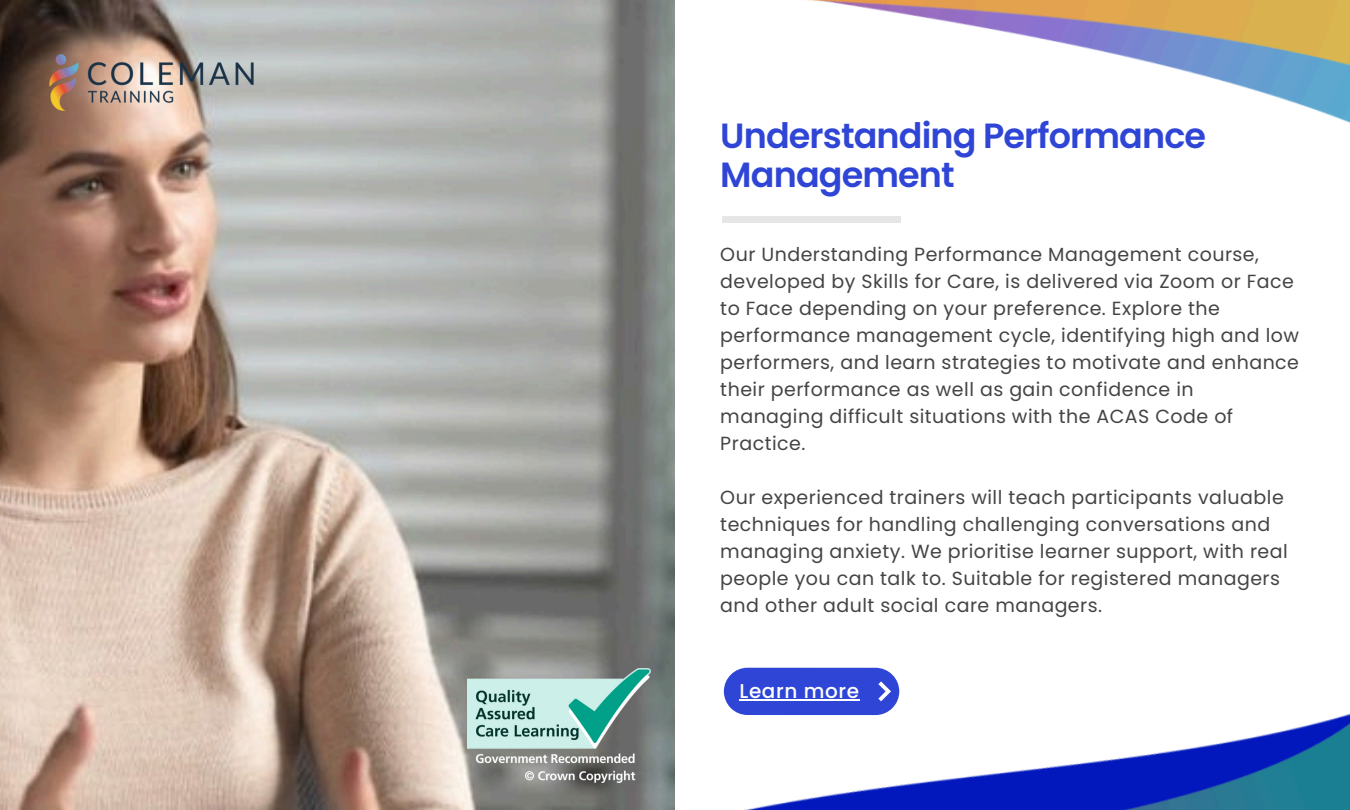
<style>
.page{position:relative;width:1350px;height:810px;background:#fff}
.page>*{position:absolute;margin:0;border:0;box-sizing:border-box;transform-origin:0 0}
.t1{font:600 35px/38.2px "Poppins";letter-spacing:-.025em;color:#2f45d6}
.t2{font:500 20px "Poppins";letter-spacing:.03em;color:#fff}
.t3{font:19px/27px "Poppins";letter-spacing:.025em;color:#444}
</style>
<div class="page">
<img style="left:0;top:0;width:675px;height:810px">
<img style="left:92px;top:418px;width:583px;height:392px">
<img style="left:107px;top:523px;width:1243px;height:287px">
<img style="left:141px;top:0;width:1209px;height:389px">
<div style="left:722px;top:216px;width:179px;height:7px;background:#e6e6e6"></div>
<svg style="left:720px;top:664px;width:183px;height:55px"></svg>
<img style="left:37px;top:50px;width:229px;height:66px">
<img style="left:467px;top:668px;width:184px;height:114px">
<hr style="left:740px;top:699px;width:120px;height:2px;background:#fff">
<p class="t1" style="left:720px;top:117px;width:487px">Understanding Performance<br>Management</p>
<p class="t3" style="left:720px;top:241px;width:580px">Our Understanding Performance Management course, developed by Skills for Care, is delivered via Zoom or Face to Face depending on your preference. Explore the performance management cycle, identifying high and low performers, and learn strategies to motivate and enhance their performance as well as gain confidence in managing difficult situations with the ACAS Code of Practice.</p>
<p class="t3" style="left:720px;top:484px;width:569px">Our experienced trainers will teach participants valuable techniques for handling challenging conversations and managing anxiety. We prioritise learner support, with real people you can talk to. Suitable for registered managers and other adult social care managers.</p>
<p class="t2" style="left:740px;top:677px;width:121px">Learn more</p>
</div>
